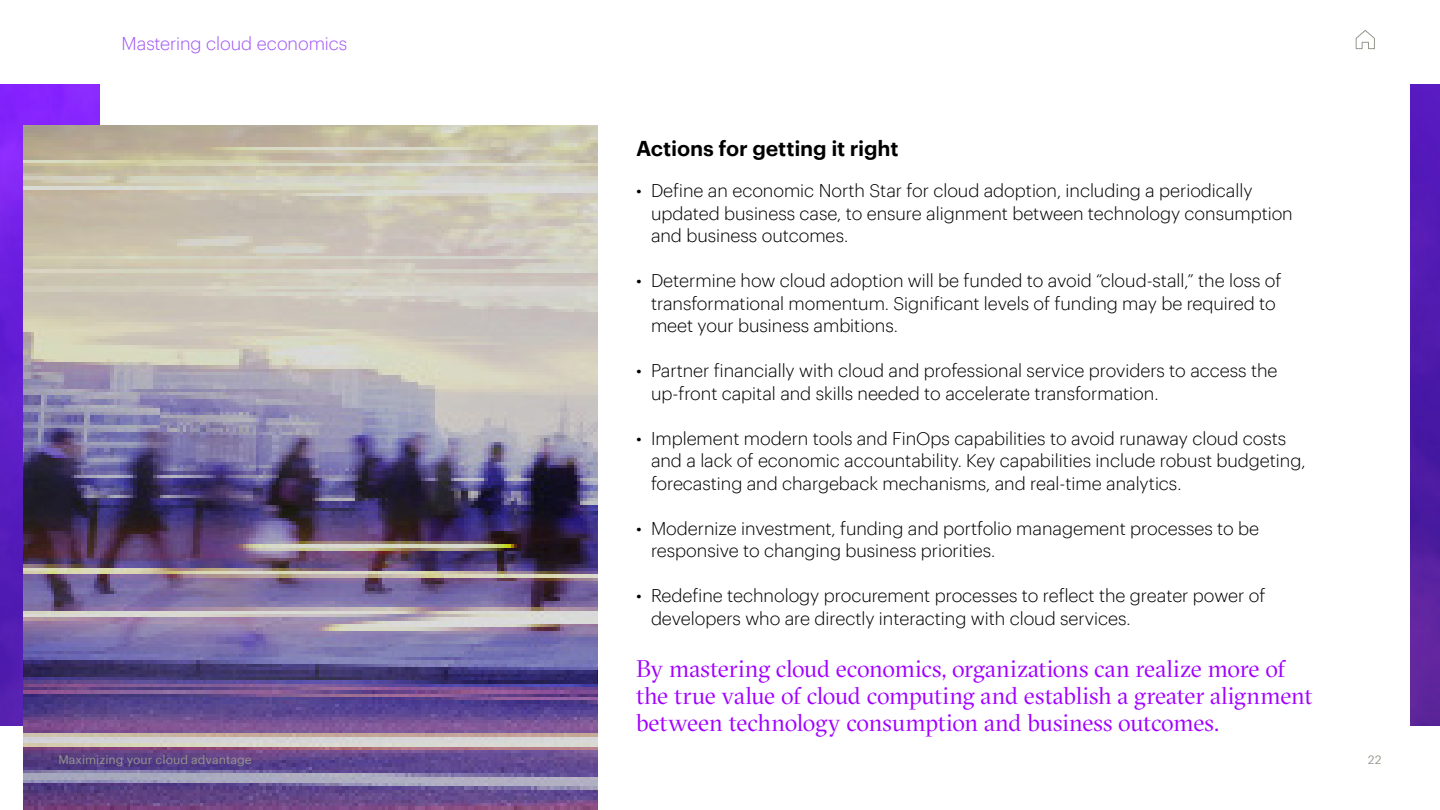
<style>
.page{position:relative;width:1440px;height:810px;background:#fff}
.page>*{position:absolute;margin:0;border:0;box-sizing:border-box;transform-origin:0 0}
._16pt__GT_S_Fine__Pu{font:24px/27px "GT Sectra Fine";letter-spacing:-.01em;color:#a100ff}
._16pt__G_Semibold__b{font:600 21px "Graphik";letter-spacing:-.01em;color:#000}
.t1{font:300 18px/22.5px "Graphik";letter-spacing:-.005em;color:#000}
._12pt__G_Light__blac{font:300 18px "Graphik";letter-spacing:-.005em;color:#a055f5}
.t2{font:12px "Graphik";color:#96968c}
</style>
<div class="page">
<svg style="left:1355px;top:30px;width:20px;height:19px"></svg>
<img style="left:0;top:85px;width:99px;height:640px">
<img style="left:1410px;top:85px;width:30px;height:640px">
<img style="left:23px;top:125px;width:575px;height:685px">
<p class="_12pt__G_Light__blac" style="left:122px;top:31px;width:227px">Mastering cloud economics</p>
<p class="_16pt__G_Semibold__b" style="left:636px;top:132px;width:264px">Actions for getting it right</p>
<p class="t1" style="left:651px;top:178px;width:643px;text-indent:-15px">• Define an economic North Star for cloud adoption, including a periodically updated business case, to ensure alignment between technology consumption and business outcomes.</p>
<p class="t1" style="left:651px;top:268px;width:632px;text-indent:-15px">• Determine how cloud adoption will be funded to avoid “cloud-stall,” the loss of transformational momentum. Significant levels of funding may be required to meet your business ambitions.</p>
<p class="t1" style="left:651px;top:358px;width:628px;text-indent:-15px">• Partner financially with cloud and professional service providers to access the up-front capital and skills needed to accelerate transformation.</p>
<p class="t1" style="left:651px;top:425px;width:656px;text-indent:-15px">• Implement modern tools and FinOps capabilities to avoid runaway cloud costs and a lack of economic accountability. Key capabilities include robust budgeting, forecasting and chargeback mechanisms, and real-time analytics.</p>
<p class="t1" style="left:651px;top:515px;width:610px;text-indent:-15px">• Modernize investment, funding and portfolio management processes to be responsive to changing business priorities.</p>
<p class="t1" style="left:651px;top:583px;width:616px;text-indent:-15px">• Redefine technology procurement processes to reflect the greater power of developers who are directly interacting with cloud services.</p>
<p class="_16pt__GT_S_Fine__Pu" style="left:636px;top:656px;width:678px">By mastering cloud economics, organizations can realize more of the true value of cloud computing and establish a greater alignment between technology consumption and business outcomes.</p>
<p class="t2" style="left:58px;top:750px;width:195px">Maximizing your cloud advantage</p>
<p class="t2" style="left:1368px;top:750px;width:15px">22</p>
</div>
